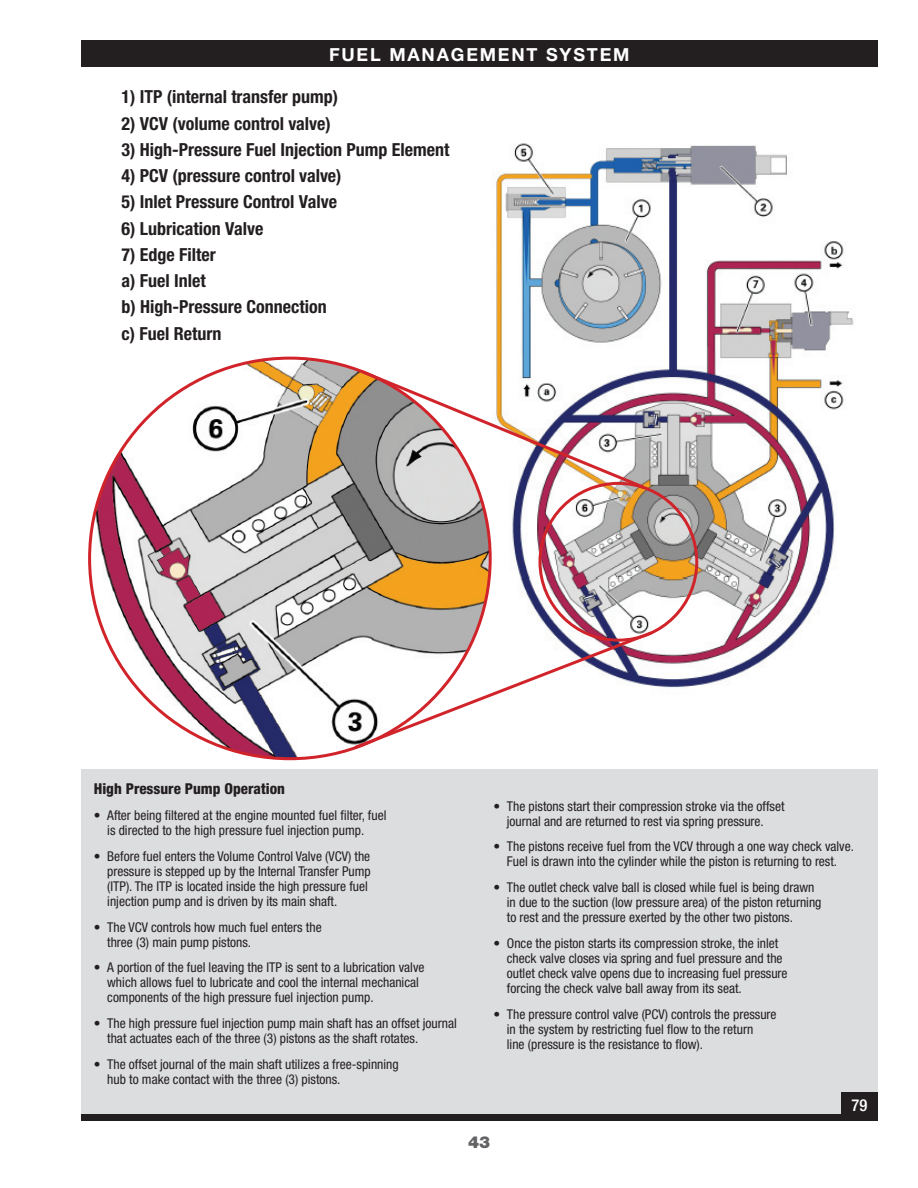
<style>
.page{position:relative;width:918px;height:1188px;background:#fff}
.page>*{position:absolute;margin:0;border:0;box-sizing:border-box;transform-origin:0 0}
.Illustration_bullets{font:700 condensed 18px "Helvetica Neue";color:#231f20}
.t1{font:700 18px "Helvetica Neue";letter-spacing:.1em;color:#fff}
.t2{font:900 16.5px "Helvetica Neue";color:#636366}
.t3{font:500 condensed 16.5px "Helvetica Neue";color:#fff}
.bullets_reg{font:800 condensed 15px "Helvetica Neue";color:#231f20}
.bullets_reg-2{font:condensed 13.5px/15px "Helvetica Neue";color:#231f20}
</style>
<div class="page">
<div style="left:81px;top:770px;width:797px;height:347px;background:#dcdddf"></div>
<div style="left:81px;top:40px;width:797px;height:28px;background:#231f20"></div>
<img style="left:477px;top:143px;width:377px;height:545px">
<div style="left:81px;top:1114px;width:797px;height:6px;background:#231f20"></div>
<div style="left:841px;top:1093px;width:37px;height:23px;background:#231f20"></div>
<img style="left:90px;top:358px;width:400px;height:401px;border-radius:50%">
<svg style="left:357px;top:367px;width:290px;height:124px"></svg>
<svg style="left:351px;top:629px;width:304px;height:122px"></svg>
<p class="t1" style="left:329px;top:43px;width:300px">FUEL MANAGEMENT SYSTEM</p>
<p class="Illustration_bullets" style="left:122px;top:86px;width:218px">1) ITP (internal transfer pump)</p>
<p class="Illustration_bullets" style="left:122px;top:112px;width:211px">2) VCV (volume control valve)</p>
<p class="Illustration_bullets" style="left:122px;top:139px;width:330px">3) High-Pressure Fuel Injection Pump Element</p>
<p class="Illustration_bullets" style="left:122px;top:165px;width:222px">4) PCV (pressure control valve)</p>
<p class="Illustration_bullets" style="left:122px;top:191px;width:217px">5) Inlet Pressure Control Valve</p>
<p class="Illustration_bullets" style="left:122px;top:217px;width:143px">6) Lubrication Valve</p>
<p class="Illustration_bullets" style="left:122px;top:244px;width:96px">7) Edge Filter</p>
<p class="Illustration_bullets" style="left:122px;top:270px;width:86px">a) Fuel Inlet</p>
<p class="Illustration_bullets" style="left:122px;top:296px;width:207px">b) High-Pressure Connection</p>
<p class="Illustration_bullets" style="left:122px;top:322px;width:101px">c) Fuel Return</p>
<p class="bullets_reg" style="left:94px;top:780px;width:193px">High Pressure Pump Operation</p>
<p class="bullets_reg-2" style="left:107px;top:808px;width:281px;text-indent:-14px">• After being filtered at the engine mounted fuel filter, fuel is directed to the high pressure fuel injection pump.</p>
<p class="bullets_reg-2" style="left:107px;top:849px;width:265px;text-indent:-14px">• Before fuel enters the Volume Control Valve (VCV) the pressure is stepped up by the Internal Transfer Pump (ITP). The ITP is located inside the high pressure fuel injection pump and is driven by its main shaft.</p>
<p class="bullets_reg-2" style="left:107px;top:919px;width:216px;text-indent:-14px">• The VCV controls how much fuel enters the three (3) main pump pistons.</p>
<p class="bullets_reg-2" style="left:107px;top:960px;width:319px;text-indent:-14px">• A portion of the fuel leaving the ITP is sent to a lubrication valve which allows fuel to lubricate and cool the internal mechanical components of the high pressure fuel injection pump.</p>
<p class="bullets_reg-2" style="left:107px;top:1016px;width:351px;text-indent:-14px">• The high pressure fuel injection pump main shaft has an offset journal that actuates each of the three (3) pistons as the shaft rotates.</p>
<p class="bullets_reg-2" style="left:107px;top:1057px;width:293px;text-indent:-14px">• The offset journal of the main shaft utilizes a free-spinning hub to make contact with the three (3) pistons.</p>
<p class="bullets_reg-2" style="left:493px;top:798px;width:293px;text-align:center">• The pistons start their compression stroke via the offset journal and are returned to rest via spring pressure.</p>
<p class="bullets_reg-2" style="left:493px;top:839px;width:362px;text-align:center">• The pistons receive fuel from the VCV through a one way check valve.<br>Fuel is drawn into the cylinder while the piston is returning to rest.</p>
<p class="bullets_reg-2" style="left:507px;top:880px;width:316px;text-indent:-14px">• The outlet check valve ball is closed while fuel is being drawn in due to the suction (low pressure area) of the piston returning to rest and the pressure exerted by the other two pistons.</p>
<p class="bullets_reg-2" style="left:507px;top:936px;width:282px;text-indent:-14px">• Once the piston starts its compression stroke, the inlet check valve closes via spring and fuel pressure and the outlet check valve opens due to increasing fuel pressure forcing the check valve ball away from its seat.</p>
<p class="bullets_reg-2" style="left:507px;top:1006px;width:271px;text-indent:-14px">• The pressure control valve (PCV) controls the pressure in the system by restricting fuel flow to the return<br>line (pressure is the resistance to flow).</p>
<p class="t2" style="left:468px;top:1132px;width:24px">43</p>
<p class="t3" style="left:851px;top:1095px;width:17px">79</p>
</div>
